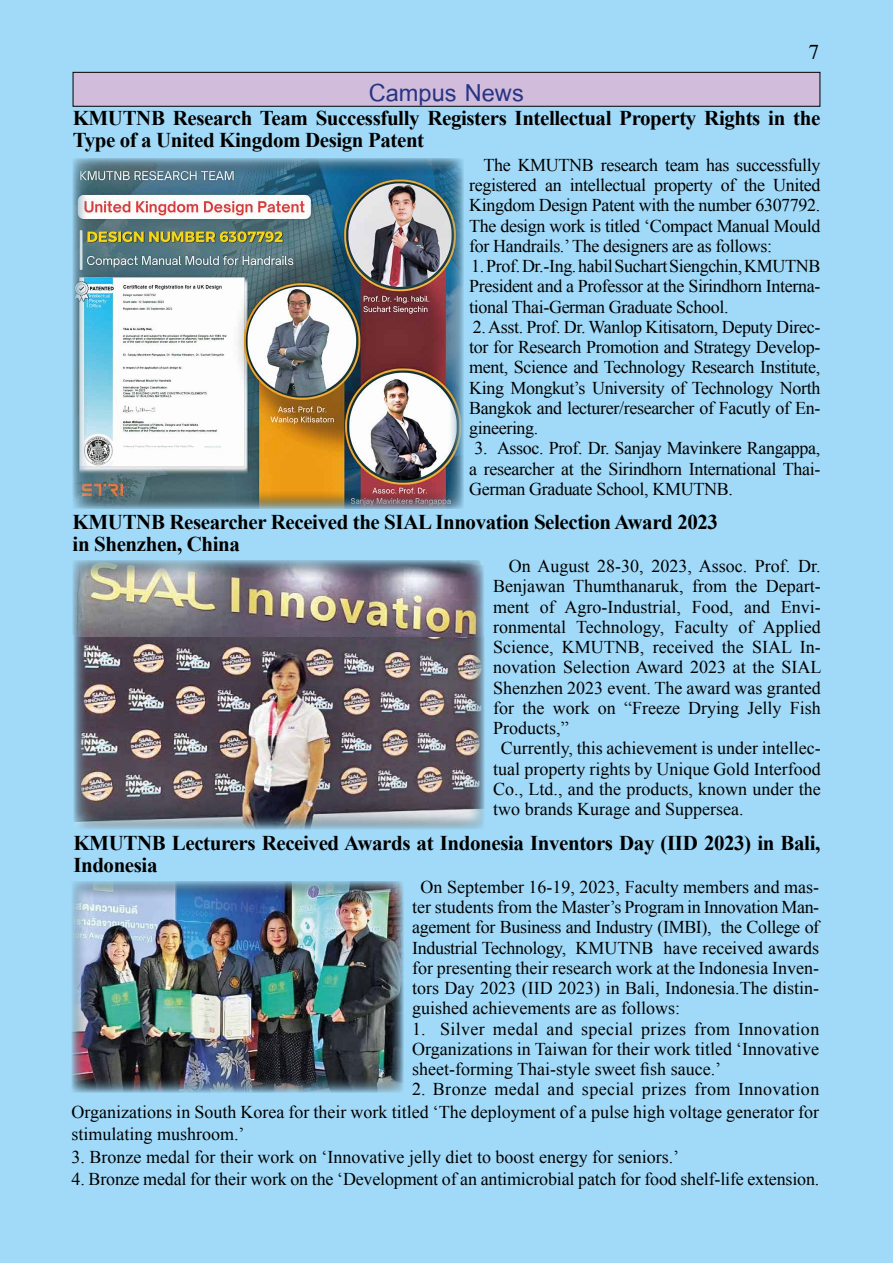
<style>
.page{position:relative;width:893px;height:1263px;background:#a1daf8}
.page>*{position:absolute;margin:0;border:0;box-sizing:border-box;transform-origin:0 0}
.t1{font:700 36px "Cordia New";color:#283583}
.t2{font:700 21px/22.5px "Times New Roman";letter-spacing:-.02em;color:#000}
.t3{font:21px "Times";color:#000}
.t4{font:18px/20.2px "Times New Roman";color:#000;text-align:justify}
</style>
<div class="page">
<div style="left:73px;top:72px;width:747px;height:34px;background:#d1bcdc"></div>
<div style="left:73px;top:72px;width:747px;height:35px;border:1px solid #000"></div>
<div style="left:71px;top:157px;width:394px;height:352px;background:#000;opacity:.5"></div>
<div style="left:71px;top:559px;width:415px;height:272px;background:#000;opacity:.5"></div>
<div style="left:70px;top:880px;width:334px;height:213px;background:#000;opacity:.5"></div>
<h1 class="t1" style="left:369px;top:71px;width:156px">Campus News</h1>
<p class="t3" style="left:809px;top:32px;width:12px">7</p>
<p class="t2" style="left:73px;top:106px;width:749px">KMUTNB Research Team Successfully Registers Intellectual Property Rights in the<br>Type of a United Kingdom Design Patent</p>
<p class="t4" style="left:469px;top:154px;width:353px;text-indent:14px">The KMUTNB research team has successfully registered an intellectual property of the United Kingdom Design Patent with the number 6307792.<br>The design work is titled ‘Compact Manual Mould for Handrails.’ The designers are as follows:</p>
<p class="t4" style="left:469px;top:256px;width:353px">1. Prof. Dr.-Ing. habil Suchart Siengchin, KMUTNB President and a Professor at the Sirindhorn Interna&shy;tional Thai-German Graduate School.</p>
<p class="t4" style="left:469px;top:316px;width:353px">2. Asst. Prof. Dr. Wanlop Kitisatorn, Deputy Direc&shy;tor for Research Promotion and Strategy Develop&shy;ment, Science and Technology Research Institute, King Mongkut’s University of Technology North Bangkok and lecturer/researcher of Facutly of En&shy;gineering.</p>
<p class="t4" style="left:469px;top:438px;width:353px">3. Assoc. Prof. Dr. Sanjay Mavinkere Rangappa, a researcher at the Sirindhorn International Thai-German Graduate School, KMUTNB.</p>
<p class="t2" style="left:73px;top:510px;width:647px">KMUTNB Researcher Received the SIAL Innovation Selection Award 2023 in Shenzhen, China</p>
<p class="t4" style="left:509px;top:556px;width:313px">On August 28-30, 2023, Assoc. Prof. Dr.</p>
<p class="t4" style="left:493px;top:576px;width:329px">Benjawan Thumthanaruk, from the Depart-</p>
<p class="t4" style="left:493px;top:596px;width:329px">ment of Agro-Industrial, Food, and Envi-</p>
<p class="t4" style="left:493px;top:616px;width:329px">ronmental Technology, Faculty of Applied</p>
<p class="t4" style="left:493px;top:637px;width:329px">Science, KMUTNB, received the SIAL In-</p>
<p class="t4" style="left:493px;top:657px;width:330px">novation Selection Award 2023 at the SIAL</p>
<p class="t4" style="left:493px;top:677px;width:329px">Shenzhen 2023 event. The award was granted</p>
<p class="t4" style="left:493px;top:697px;width:329px">for the work on “Freeze Drying Jelly Fish</p>
<p class="t4" style="left:493px;top:718px;width:77px">Products,”</p>
<p class="t4" style="left:501px;top:738px;width:321px">Currently, this achievement is under intellec-</p>
<p class="t4" style="left:493px;top:758px;width:329px">tual property rights by Unique Gold Interfood</p>
<p class="t4" style="left:493px;top:778px;width:329px">Co., Ltd., and the products, known under the</p>
<p class="t4" style="left:493px;top:799px;width:252px">two brands Kurage and Suppersea.</p>
<p class="t2" style="left:73px;top:831px;width:748px">KMUTNB Lecturers Received Awards at Indonesia Inventors Day (IID 2023) in Bali,<br>Indonesia</p>
<p class="t4" style="left:412px;top:876px;width:409px;text-indent:8px">On September 16-19, 2023, Faculty members and mas&shy;ter students from the Master’s Program in Innovation Man&shy;agement for Business and Industry (IMBI), the College of Industrial Technology, KMUTNB have received awards for presenting their research work at the Indonesia Inven&shy;tors Day 2023 (IID 2023) in Bali, Indonesia.The distin&shy;guished achievements are as follows:</p>
<p class="t4" style="left:412px;top:1018px;width:409px">1. Silver medal and special prizes from Innovation Organizations in Taiwan for their work titled ‘Innovative sheet-forming Thai-style sweet fish sauce.’</p>
<p class="t4" style="left:72px;top:1078px;width:749px;line-height:22.5px;text-indent:340px">2. Bronze medal and special prizes from Innovation Organizations in South Korea for their work titled ‘The deployment of a pulse high voltage generator for stimulating mushroom.’</p>
<p class="t4" style="left:72px;top:1146px;width:609px">3. Bronze medal for their work on ‘Innovative jelly diet to boost energy for seniors.’</p>
<p class="t4" style="left:72px;top:1169px;width:749px">4. Bronze medal for their work on the ‘Development of an antimicrobial patch for food shelf-life extension.</p>
</div>
